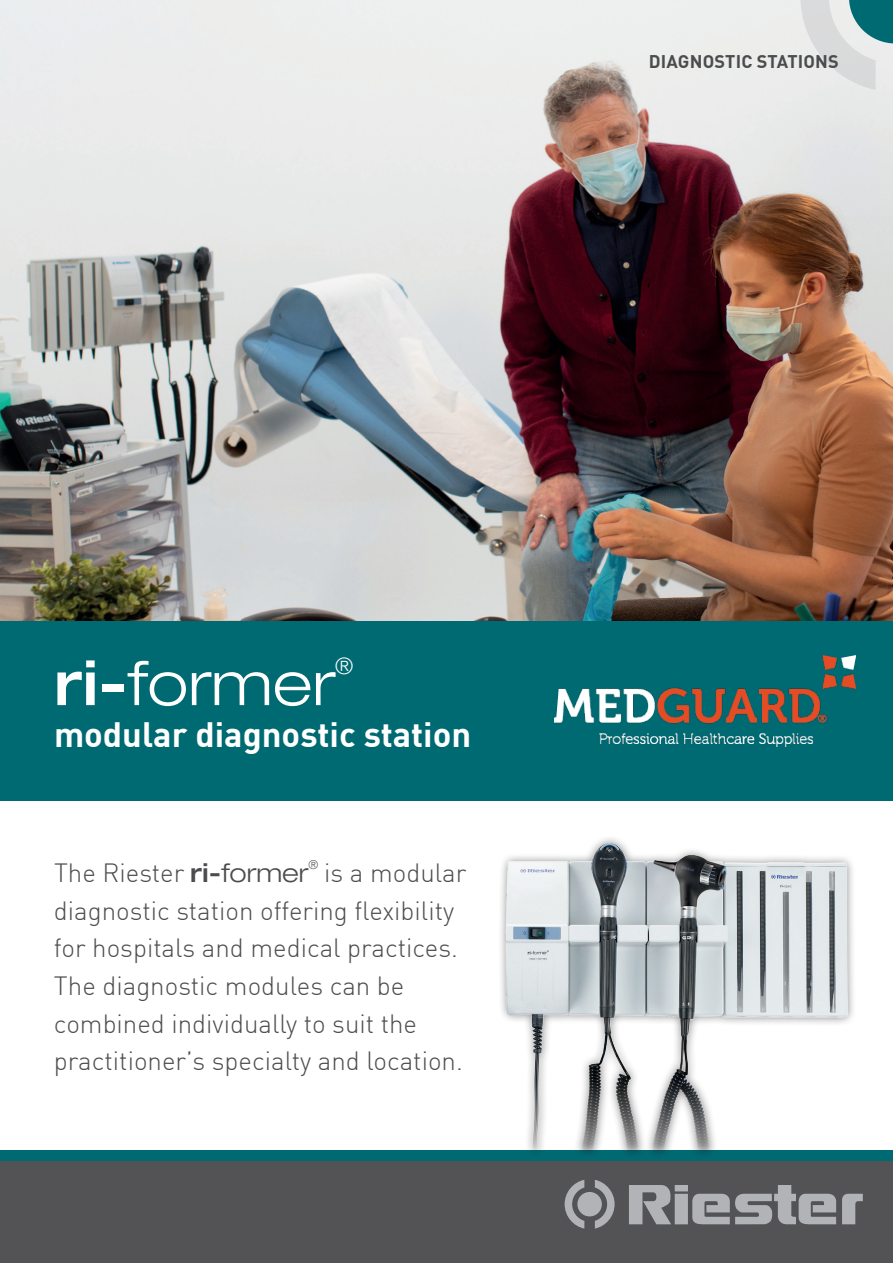
<style>
.page{position:relative;width:893px;height:1263px;background:#fff}
.page>*{position:absolute;margin:0;border:0;box-sizing:border-box;transform-origin:0 0}
.t1{font:300 expanded 61.5px "Helvetica Neue LT Pro";color:#fff}
.t2{font:700 34.5px "DIN Pro";color:#fff}
.t3{font:300 25.8px/37.7px "DIN Pro";color:#4b4c4d}
.t4{font:300 expanded 22.8px "Helvetica Neue LT Pro";color:#fff}
.t5{font:700 18px "DIN Pro";letter-spacing:.01em;color:#4b4c4d}
.t6{font:300 expanded 12.3px "Helvetica Neue LT Pro";color:#4b4c4d}
.s1{font-weight:500}
.s2{font-family:"Helvetica Neue LT Pro";font-weight:500;font-stretch:expanded}
.s3{font-family:"Helvetica Neue LT Pro";font-stretch:expanded}
</style>
<div class="page">
<img style="left:0;top:0;width:893px;height:621px">
<div style="left:0;top:621px;width:893px;height:179px;background:#006a73"></div>
<div style="left:0;top:1161px;width:893px;height:102px;background:#535355"></div>
<svg style="left:565px;top:1180px;width:19px;height:48px"></svg>
<svg style="left:595px;top:1180px;width:20px;height:48px"></svg>
<div style="left:577px;top:1192px;width:25px;height:24px;background:#b2b3b7;border-radius:50%"></div>
<div style="left:675px;top:1185px;width:13px;height:6px;background:#b2b3b7"></div>
<svg style="left:629px;top:1185px;width:42px;height:39px"></svg>
<svg style="left:842px;top:1194px;width:21px;height:30px"></svg>
<div style="left:675px;top:1194px;width:13px;height:30px;background:#b2b3b7"></div>
<svg style="left:692px;top:1185px;width:144px;height:39px"></svg>
<div style="left:0;top:1150px;width:893px;height:11px;background:#006a73"></div>
<svg style="left:800px;top:0;width:93px;height:90px;background:#bbced0"></svg>
<div style="left:497px;top:834px;width:360px;height:325px;background:#231f20;opacity:.55"></div>
<img style="left:501px;top:836px;width:356px;height:314px">
<img style="left:554px;top:655px;width:301px;height:92px">
<p class="t5" style="left:649px;top:47px;width:192px">DIAGNOSTIC STATIONS</p>
<h1 class="t1" style="left:54px;top:645px;width:283px"><span class="s1">ri-</span>former</h1>
<p class="t4" style="left:335px;top:652px;width:20px">®</p>
<h2 class="t2" style="left:54px;top:707px;width:419px">modular diagnostic station</h2>
<p class="t3" style="left:54px;top:852px;width:256px">The Riester <span class="s2">ri-</span><span class="s3">former</span></p>
<p class="t6" style="left:308px;top:857px;width:11px">®</p>
<p class="t3" style="left:54px;top:852px;width:414px;text-indent:270px">is a modular diagnostic station offering flexibility for hospitals and medical practices.<br>The diagnostic modules can be combined individually to suit the practitioner’s specialty and location.</p>
</div>
